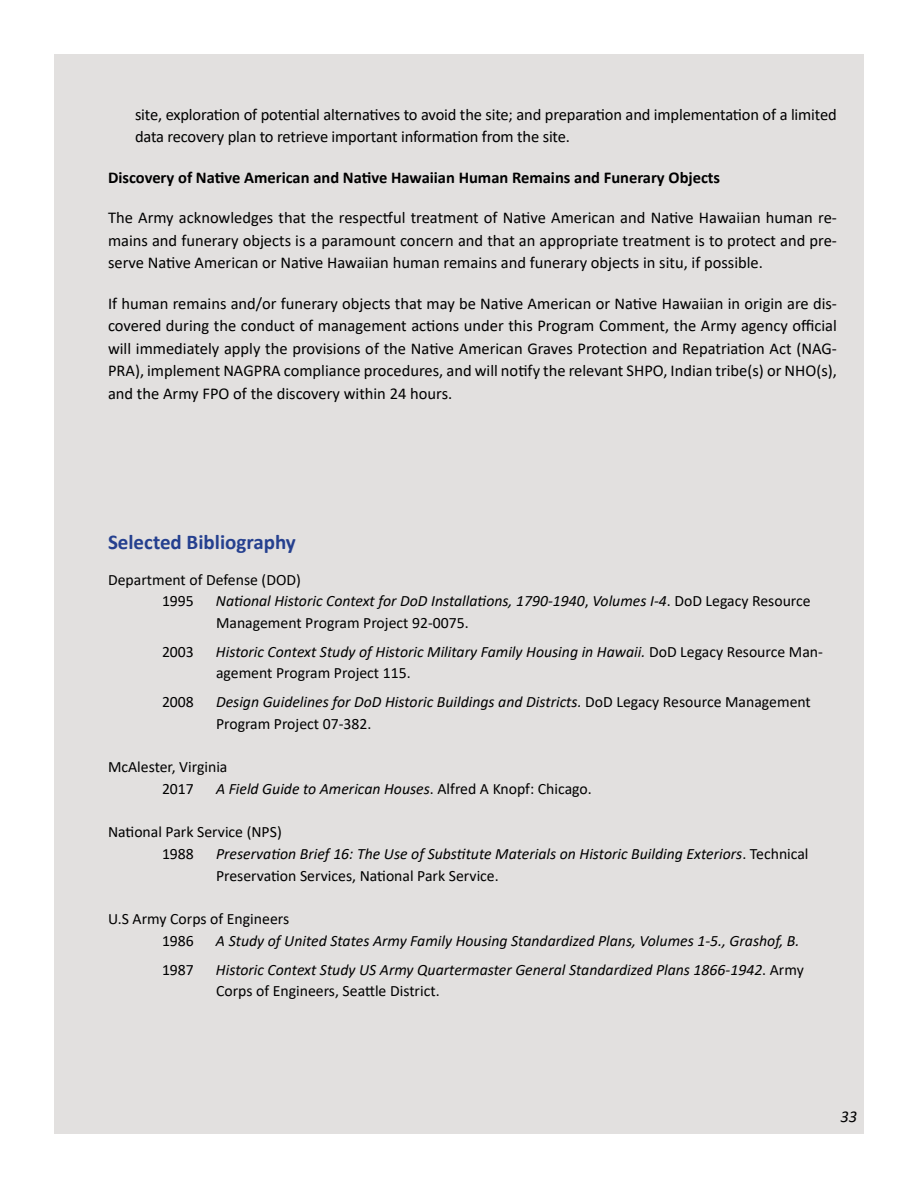
<style>
.page{position:relative;width:918px;height:1188px;background:#fff}
.page>*{position:absolute;margin:0;border:0;box-sizing:border-box;transform-origin:0 0}
.Head_1{font:700 21px "Calibri";color:#25408f}
.Normal_1_5{font:16.5px/22.5px "Calibri";color:#000;text-align:justify}
.Normal_1_75{font:16.5px/21.9px "Calibri";letter-spacing:-.01em;color:#000}
.Normal_1{font:700 16.5px "Calibri";color:#000}
.t1{font:italic 16.5px "Calibri";color:#000}
.t2{font:italic 15.75px/21.8px "Calibri";color:#000}
.t3{font:15.75px "Calibri";color:#000}
.s1{font-style:normal}
</style>
<div class="page">
<div style="left:54px;top:54px;width:810px;height:1080px;background:#e2e0df"></div>
<p class="Normal_1_75" style="left:135px;top:104px;width:703px">site, exploration of potential alternatives to avoid the site; and preparation and implementation of a limited data recovery plan to retrieve important information from the site.</p>
<p class="Normal_1" style="left:108px;top:166px;width:614px">Discovery of Native American and Native Hawaiian Human Remains and Funerary Objects</p>
<p class="Normal_1_5" style="left:108px;top:206px;width:730px">The Army acknowledges that the respectful treatment of Native American and Native Hawaiian human re&shy;mains and funerary objects is a paramount concern and that an appropriate treatment is to protect and pre&shy;serve Native American or Native Hawaiian human remains and funerary objects in situ, if possible.</p>
<p class="Normal_1_5" style="left:108px;top:292px;width:731px">If human remains and/or funerary objects that may be Native American or Native Hawaiian in origin are dis&shy;covered during the conduct of management actions under this Program Comment, the Army agency official will immediately apply the provisions of the Native American Graves Protection and Repatriation Act (NAG-PRA), implement NAGPRA compliance procedures, and will notify the relevant SHPO, Indian tribe(s) or NHO(s), and the Army FPO of the discovery within 24 hours.</p>
<p class="Head_1" style="left:108px;top:527px;width:189px">Selected Bibliography</p>
<p class="t3" style="left:108px;top:568px;width:194px">Department of Defense (DOD)</p>
<p class="t3" style="left:162px;top:590px;width:33px">1995</p>
<p class="t2" style="left:216px;top:589px;width:596px">National Historic Context for DoD Installations, 1790-1940<span class="s1">,</span> Volumes I-4<span class="s1">. DoD Legacy Resource<br>Management Program Project 92-0075.</span></p>
<p class="t3" style="left:162px;top:640px;width:33px">2003</p>
<p class="t2" style="left:216px;top:640px;width:609px">Historic Context Study of Historic Military Family Housing in Hawaii. <span class="s1">DoD Legacy Resource Man&shy;agement Program Project 115.</span></p>
<p class="t3" style="left:162px;top:691px;width:33px">2008</p>
<p class="t2" style="left:216px;top:690px;width:596px">Design Guidelines for DoD Historic Buildings and Districts. <span class="s1">DoD Legacy Resource Management<br>Program Project 07-382.</span></p>
<p class="t3" style="left:108px;top:756px;width:121px">McAlester, Virginia</p>
<p class="t3" style="left:162px;top:778px;width:33px">2017</p>
<p class="t2" style="left:216px;top:777px;width:377px">A Field Guide to American Houses<span class="s1">. Alfred A Knopf: Chicago.</span></p>
<p class="t3" style="left:108px;top:821px;width:175px">National Park Service (NPS)</p>
<p class="t3" style="left:162px;top:843px;width:33px">1988</p>
<p class="t2" style="left:216px;top:842px;width:594px">Preservation Brief 16: The Use of Substitute Materials on Historic Building Exteriors<span class="s1">. Technical<br>Preservation Services, National Park Service.</span></p>
<p class="t3" style="left:108px;top:908px;width:183px">U.S Army Corps of Engineers</p>
<p class="t3" style="left:162px;top:930px;width:33px">1986</p>
<p class="t2" style="left:216px;top:929px;width:585px">A Study of United States Army Family Housing Standardized Plans, Volumes 1-5., Grashof, B.</p>
<p class="t3" style="left:162px;top:958px;width:33px">1987</p>
<p class="t2" style="left:216px;top:958px;width:589px">Historic Context Study US Army Quartermaster General Standardized Plans 1866-1942<span class="s1">. Army<br>Corps of Engineers, Seattle District.</span></p>
<p class="t1" style="left:840px;top:1105px;width:18px">33</p>
</div>
